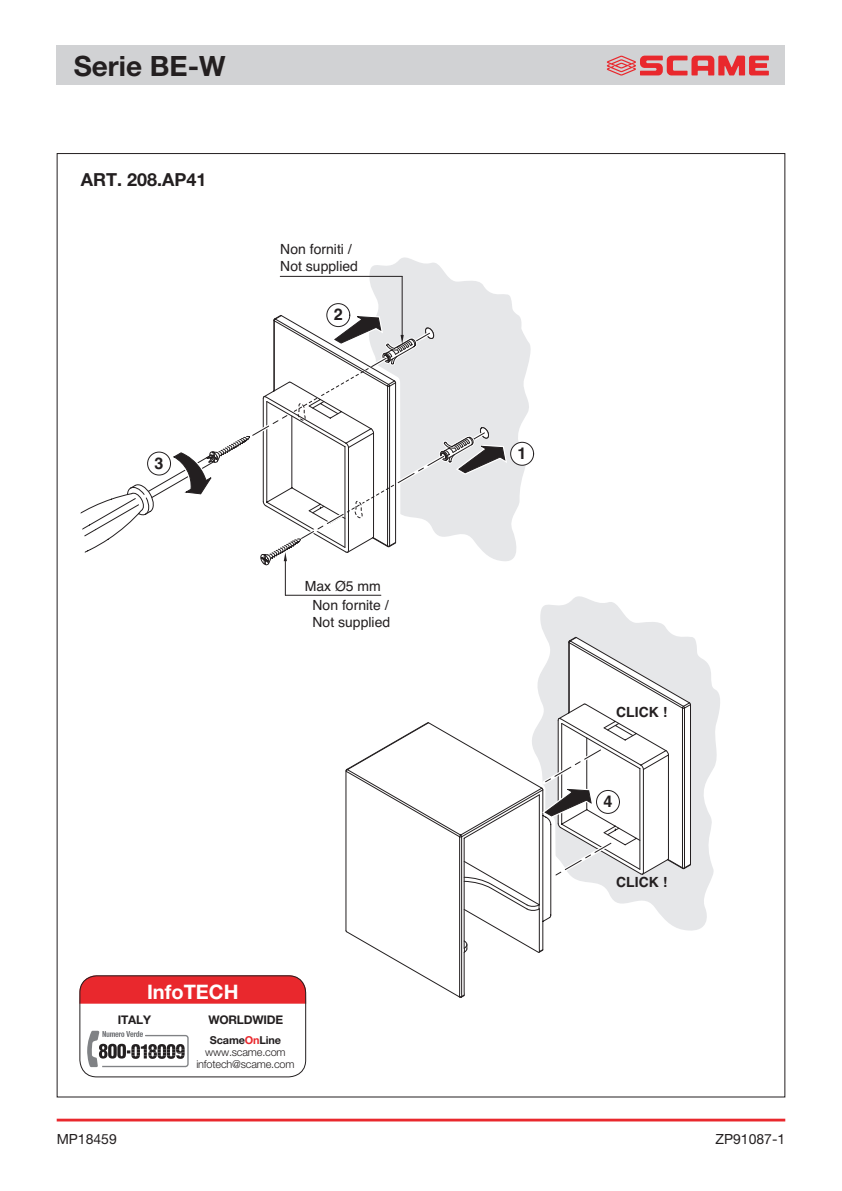
<style>
.page{position:relative;width:842px;height:1191px;background:#fff}
.page>*{position:absolute;margin:0;border:0;box-sizing:border-box;transform-origin:0 0}
.t1{font:700 28px "Helvetica Neue";color:#231f20}
.t2{font:700 20px "Helvetica Neue";color:#fff}
.t3{font:700 18px "Helvetica Neue";color:#231f20}
.t4{font:700 16.2px "Helvetica";color:#231f20}
.t5{font:14px/19.8px "Helvetica";color:#231f20;text-align:center}
.t6{font:14px "Helvetica Neue";color:#231f20}
.t7{font:700 14px "Helvetica";color:#231f20}
.t8{font:700 12px "Helvetica Neue";letter-spacing:-.015em;color:#231f20}
.t9{font:300 11px/12.2px "Helvetica Neue";letter-spacing:-.015em;color:#231f20;text-align:center}
.s1{font-weight:700}
.s2{font-weight:700;color:#e9282d}
</style>
<div class="page">
<div style="left:57px;top:45px;width:728px;height:40px;background:#d1d2d4"></div>
<svg style="left:540px;top:596px;width:180px;height:335px;fill:#e6e7e9"></svg>
<svg style="left:358px;top:257px;width:175px;height:304px;fill:#e6e7e9"></svg>
<div style="left:510px;top:442px;width:24px;height:24px;background:#fff;border:1px solid #231f20;border-radius:50%"></div>
<div style="left:326px;top:303px;width:24px;height:24px;background:#fff;border:1px solid #231f20;border-radius:50%"></div>
<svg style="left:345px;top:636px;width:346px;height:361px"></svg>
<hr style="left:285px;top:595px;width:96px;height:1px;background:#231f20">
<hr style="left:285px;top:560px;width:1px;height:35px;background:#231f20">
<hr style="left:280px;top:276px;width:122px;height:1px;background:#231f20">
<svg style="left:80px;top:312px;width:429px;height:257px"></svg>
<hr style="left:402px;top:276px;width:1px;height:60px;background:#231f20">
<hr style="left:57px;top:1118px;width:728px;height:3px;background:#e9282d">
<svg style="left:607px;top:56px;width:162px;height:20px"></svg>
<svg style="left:87px;top:1030px;width:102px;height:37px"></svg>
<div style="left:81px;top:975px;width:225px;height:28px;background:#e9282d"></div>
<div style="left:79px;top:975px;width:227px;height:102px;border:1px solid #231f20;border-radius:17px"></div>
<h1 class="t1" style="left:74px;top:49px;width:153px">Serie BE-W</h1>
<p class="t3" style="left:81px;top:168px;width:127px">ART. 208.AP41</p>
<p class="t4" style="left:155px;top:450px;width:11px">3</p>
<p class="t5" style="left:280px;top:241px;width:79px;line-height:16.8px;text-align:left">Non forniti /<br>Not supplied</p>
<p class="t4" style="left:334px;top:301px;width:11px">2</p>
<p class="t5" style="left:305px;top:576px;width:86px">Max Ø5 mm<br>Non fornite /</p>
<p class="t5" style="left:312px;top:613px;width:79px">Not supplied</p>
<h2 class="t2" style="left:147px;top:979px;width:93px">InfoTECH</h2>
<p class="t8" style="left:118px;top:1012px;width:35px">ITALY</p>
<p class="t8" style="left:208px;top:1012px;width:76px">WORLDWIDE</p>
<p class="t9" style="left:196px;top:1033px;width:100px"><span class="s1">Scame</span><span class="s2">On</span><span class="s1">Line </span>www.scame.com infotech@scame.com</p>
<p class="t4" style="left:518px;top:440px;width:11px">1</p>
<p class="t7" style="left:616px;top:700px;width:53px">CLICK !</p>
<p class="t4" style="left:603px;top:788px;width:11px">4</p>
<p class="t7" style="left:616px;top:870px;width:53px">CLICK !</p>
<p class="t6" style="left:57px;top:1130px;width:62px">MP18459</p>
<p class="t6" style="left:715px;top:1130px;width:71px">ZP91087-1</p>
</div>
